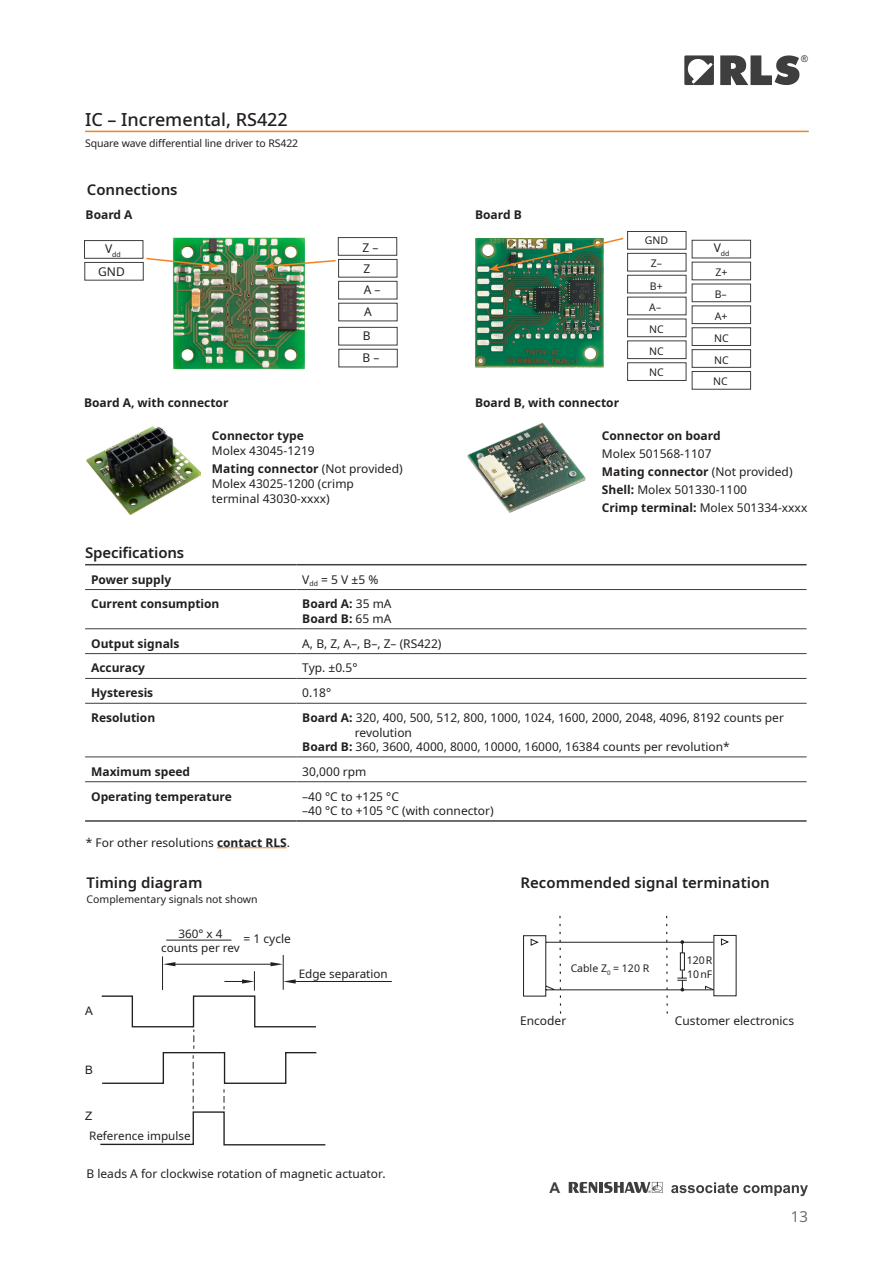
<style>
.page{position:relative;width:893px;height:1263px;background:#fff}
.page>*{position:absolute;margin:0;border:0;box-sizing:border-box;transform-origin:0 0}
.p_H3{font:500 18px "Noto Sans";color:#231f20}
.t1{font:600 15px "Noto Sans";color:#231f20}
.t2{font:15px "Noto Sans";color:#6c6d70}
.t3{font:700 14.85px "Arial";color:#3e3e3f}
.p_table_body{font:12px/14.4px "Noto Sans";color:#231f20}
.p_table_body-2{font:700 12px "Noto Sans";color:#231f20}
.t4{font:11.7px "Noto Sans";color:#231f20}
.t5{font:11.7px "Arial";color:#231f20}
.t6{font:10.5px "Noto Sans";color:#231f20}
.t7{font:9.3px "Arial";color:#3e3e3f}
.t8{font:7.05px "Noto Sans";color:#231f20}
.s1{font-weight:700}
.s2{font-weight:400}
</style>
<div class="page">
<div style="left:84px;top:262px;width:60px;height:19px;border:1px solid #3e3e3f"></div>
<div style="left:84px;top:240px;width:59px;height:19px;border:1px solid #3e3e3f"></div>
<hr style="left:162px;top:956px;width:1px;height:34px;background:#231f20">
<hr style="left:283px;top:955px;width:1px;height:35px;background:#231f20">
<hr style="left:290px;top:981px;width:102px;height:1px;background:#231f20">
<svg style="left:100px;top:962px;width:226px;height:183px"></svg>
<hr style="left:85px;top:589px;width:211px;height:1px;background:#3e3e3f">
<hr style="left:296px;top:589px;width:511px;height:1px;background:#3e3e3f">
<hr style="left:85px;top:628px;width:211px;height:1px;background:#3e3e3f">
<hr style="left:296px;top:628px;width:511px;height:1px;background:#3e3e3f">
<hr style="left:85px;top:653px;width:211px;height:1px;background:#3e3e3f">
<hr style="left:296px;top:653px;width:511px;height:1px;background:#3e3e3f">
<hr style="left:85px;top:678px;width:211px;height:1px;background:#3e3e3f">
<hr style="left:296px;top:678px;width:511px;height:1px;background:#3e3e3f">
<hr style="left:85px;top:703px;width:211px;height:1px;background:#3e3e3f">
<hr style="left:296px;top:703px;width:511px;height:1px;background:#3e3e3f">
<hr style="left:85px;top:756px;width:211px;height:1px;background:#3e3e3f">
<hr style="left:296px;top:756px;width:511px;height:1px;background:#3e3e3f">
<hr style="left:85px;top:781px;width:211px;height:1px;background:#3e3e3f">
<hr style="left:296px;top:781px;width:511px;height:1px;background:#3e3e3f">
<hr style="left:85px;top:820px;width:211px;height:2px;background:#3e3e3f">
<hr style="left:296px;top:820px;width:511px;height:2px;background:#3e3e3f">
<hr style="left:85px;top:564px;width:211px;height:1px;background:#3e3e3f">
<hr style="left:296px;top:564px;width:511px;height:1px;background:#3e3e3f">
<hr style="left:166px;top:940px;width:65px;height:1px;background:#231f20">
<hr style="left:85px;top:131px;width:724px;height:1px;background:#f58220">
<img style="left:87px;top:427px;width:113px;height:88px">
<img style="left:173px;top:237px;width:131px;height:132px">
<svg style="left:264px;top:259px;width:72px;height:11px"></svg>
<svg style="left:146px;top:257px;width:73px;height:12px"></svg>
<hr style="left:217px;top:847px;width:70px;height:1px;background:#f58220">
<div style="left:338px;top:349px;width:60px;height:18px;border:1px solid #3e3e3f"></div>
<div style="left:338px;top:303px;width:60px;height:18px;border:1px solid #3e3e3f"></div>
<div style="left:338px;top:259px;width:59px;height:19px;border:1px solid #3e3e3f"></div>
<div style="left:338px;top:281px;width:59px;height:18px;border:1px solid #3e3e3f"></div>
<div style="left:338px;top:327px;width:60px;height:18px;border:1px solid #3e3e3f"></div>
<div style="left:338px;top:237px;width:59px;height:19px;border:1px solid #3e3e3f"></div>
<svg style="left:523px;top:916px;width:213px;height:98px"></svg>
<img style="left:475px;top:238px;width:128px;height:129px">
<div style="left:692px;top:305px;width:59px;height:19px;border:1px solid #3e3e3f"></div>
<div style="left:692px;top:371px;width:59px;height:19px;border:1px solid #3e3e3f"></div>
<div style="left:692px;top:240px;width:59px;height:18px;border:1px solid #3e3e3f"></div>
<div style="left:692px;top:349px;width:59px;height:19px;border:1px solid #3e3e3f"></div>
<div style="left:692px;top:327px;width:59px;height:19px;border:1px solid #3e3e3f"></div>
<div style="left:692px;top:284px;width:59px;height:18px;border:1px solid #3e3e3f"></div>
<div style="left:627px;top:362px;width:59px;height:19px;border:1px solid #3e3e3f"></div>
<div style="left:627px;top:253px;width:59px;height:18px;border:1px solid #3e3e3f"></div>
<div style="left:627px;top:231px;width:59px;height:19px;border:1px solid #3e3e3f"></div>
<div style="left:627px;top:340px;width:59px;height:19px;border:1px solid #3e3e3f"></div>
<div style="left:627px;top:319px;width:59px;height:18px;border:1px solid #3e3e3f"></div>
<div style="left:627px;top:275px;width:59px;height:18px;border:1px solid #3e3e3f"></div>
<img style="left:489px;top:237px;width:135px;height:34px">
<img style="left:467px;top:422px;width:119px;height:91px">
<svg style="left:720px;top:55px;width:79px;height:30px"></svg>
<svg style="left:684px;top:55px;width:30px;height:30px"></svg>
<svg style="left:569px;top:1182px;width:28px;height:11px"></svg>
<hr style="left:599px;top:1182px;width:4px;height:11px;background:#3e3e3f">
<svg style="left:671px;top:1182px;width:137px;height:14px"></svg>
<svg style="left:604px;top:1182px;width:59px;height:11px"></svg>
<p class="p_H3" style="left:85px;top:107px;width:204px">IC – Incremental, RS422</p>
<p class="t6" style="left:85px;top:135px;width:215px">Square wave differential line driver to RS422</p>
<p class="t1" style="left:87px;top:179px;width:92px">Connections</p>
<p class="p_table_body-2" style="left:86px;top:206px;width:48px">Board A</p>
<p class="p_table_body-2" style="left:475px;top:206px;width:48px">Board B</p>
<p class="t8" style="left:105px;top:250px;width:17px"><sup>V</sup>dd</p>
<p class="p_table_body" style="left:98px;top:264px;width:28px">GND</p>
<p class="p_table_body" style="left:363px;top:240px;width:17px">Z –</p>
<p class="p_table_body" style="left:363px;top:262px;width:8px">Z</p>
<p class="p_table_body" style="left:364px;top:283px;width:18px">A –</p>
<p class="p_table_body" style="left:364px;top:305px;width:9px">A</p>
<p class="p_table_body" style="left:363px;top:329px;width:9px">B</p>
<p class="p_table_body" style="left:363px;top:351px;width:18px">B –</p>
<p class="p_table_body-2" style="left:84px;top:394px;width:146px">Board A, with connector</p>
<p class="p_table_body-2" style="left:475px;top:394px;width:146px">Board B, with connector</p>
<p class="t6" style="left:645px;top:232px;width:25px">GND</p>
<p class="t6" style="left:651px;top:255px;width:13px">Z–</p>
<p class="t6" style="left:650px;top:279px;width:14px">B+</p>
<p class="t6" style="left:649px;top:300px;width:13px">A–</p>
<p class="t6" style="left:649px;top:321px;width:16px">NC</p>
<p class="t6" style="left:649px;top:344px;width:16px">NC</p>
<p class="t6" style="left:649px;top:365px;width:16px">NC</p>
<p class="t8" style="left:714px;top:249px;width:17px"><sup>V</sup>dd</p>
<p class="t6" style="left:715px;top:265px;width:14px">Z+</p>
<p class="t6" style="left:715px;top:309px;width:14px">A+</p>
<p class="t6" style="left:715px;top:287px;width:14px">B–</p>
<p class="t6" style="left:714px;top:331px;width:16px">NC</p>
<p class="t6" style="left:714px;top:353px;width:16px">NC</p>
<p class="t6" style="left:713px;top:373px;width:16px">NC</p>
<p class="t7" style="left:801px;top:53px;width:8px">®</p>
<p class="p_table_body-2" style="left:212px;top:428px;width:94px">Connector type</p>
<p class="p_table_body" style="left:212px;top:442px;width:192px;line-height:18px">Molex 43045-1219<br><span class="s1">Mating connector</span> (Not provided)</p>
<p class="p_table_body" style="left:212px;top:477px;width:144px;line-height:15px">Molex 43025-1200 (crimp terminal 43030-xxxx)</p>
<p class="p_table_body-2" style="left:602px;top:428px;width:120px">Connector on board</p>
<p class="p_table_body" style="left:602px;top:447px;width:111px">Molex 501568-1107</p>
<p class="p_table_body-2" style="left:602px;top:464px;width:192px">Mating connector <span class="s2">(Not provided)</span></p>
<p class="p_table_body" style="left:602px;top:483px;width:147px"><span class="s1">Shell:</span> Molex 501330-1100</p>
<p class="p_table_body" style="left:602px;top:501px;width:207px"><span class="s1">Crimp terminal:</span> Molex 501334-xxxx</p>
<p class="t1" style="left:85px;top:542px;width:101px">Specifications</p>
<p class="p_table_body-2" style="left:91px;top:571px;width:82px">Power supply</p>
<p class="p_table_body" style="left:302px;top:572px;width:78px">V<sub>dd</sub> = 5 V ±5 %</p>
<p class="p_table_body-2" style="left:91px;top:595px;width:130px">Current consumption</p>
<p class="p_table_body-2" style="left:302px;top:595px;width:91px">Board A: <span class="s2">35 mA</span></p>
<p class="p_table_body-2" style="left:302px;top:610px;width:91px">Board B: <span class="s2">65 mA</span></p>
<p class="p_table_body-2" style="left:91px;top:635px;width:90px">Output signals</p>
<p class="p_table_body" style="left:302px;top:636px;width:141px">A, B, Z, A–, B–, Z– (RS422)</p>
<p class="p_table_body-2" style="left:91px;top:660px;width:55px">Accuracy</p>
<p class="p_table_body" style="left:302px;top:661px;width:57px">Typ. ±0.5°</p>
<p class="p_table_body-2" style="left:91px;top:684px;width:64px">Hysteresis</p>
<p class="p_table_body" style="left:302px;top:686px;width:30px">0.18°</p>
<p class="p_table_body-2" style="left:91px;top:709px;width:66px">Resolution</p>
<p class="p_table_body" style="left:355px;top:711px;width:431px;text-indent:-52px"><span class="s1">Board A:</span> 320, 400, 500, 512, 800, 1000, 1024, 1600, 2000, 2048, 4096, 8192 counts per revolution</p>
<p class="p_table_body" style="left:302px;top:740px;width:429px"><span class="s1">Board B:</span> 360, 3600, 4000, 8000, 10000, 16000, 16384 counts per revolution*</p>
<p class="p_table_body-2" style="left:91px;top:763px;width:101px">Maximum speed</p>
<p class="p_table_body" style="left:302px;top:764px;width:66px">30,000 rpm</p>
<p class="p_table_body-2" style="left:91px;top:788px;width:142px">Operating temperature</p>
<p class="p_table_body" style="left:302px;top:789px;width:193px">–40 °C to +125 °C<br>–40 °C to +105 °C (with connector)</p>
<p class="p_table_body" style="left:86px;top:835px;width:206px">* For other resolutions <span class="s1">contact RLS</span>.</p>
<p class="t1" style="left:87px;top:872px;width:118px">Timing diagram</p>
<p class="t6" style="left:87px;top:892px;width:173px">Complementary signals not shown</p>
<p class="t5" style="left:85px;top:1002px;width:9px">A</p>
<p class="t4" style="left:179px;top:925px;width:45px">360° x 4</p>
<p class="t4" style="left:161px;top:939px;width:80px">counts per rev</p>
<p class="p_table_body" style="left:243px;top:932px;width:49px">= 1 cycle</p>
<p class="t4" style="left:299px;top:965px;width:91px">Edge separation</p>
<p class="t5" style="left:85px;top:1061px;width:9px">B</p>
<p class="t5" style="left:85px;top:1108px;width:9px">Z</p>
<p class="t4" style="left:89px;top:1128px;width:103px">Reference impulse</p>
<p class="p_table_body" style="left:87px;top:1167px;width:301px">B leads A for clockwise rotation of magnetic actuator.</p>
<p class="t1" style="left:521px;top:872px;width:251px">Recommended signal termination</p>
<p class="t6" style="left:571px;top:961px;width:80px">Cable Z<sub>0</sub> = 120 R</p>
<p class="t6" style="left:687px;top:953px;width:27px">120R</p>
<p class="t6" style="left:687px;top:967px;width:26px">10nF</p>
<p class="p_table_body" style="left:520px;top:1014px;width:48px">Encoder</p>
<p class="p_table_body" style="left:675px;top:1014px;width:121px">Customer electronics</p>
<p class="t3" style="left:549px;top:1177px;width:12px">A</p>
<p class="t2" style="left:791px;top:1205px;width:19px">13</p>
</div>
